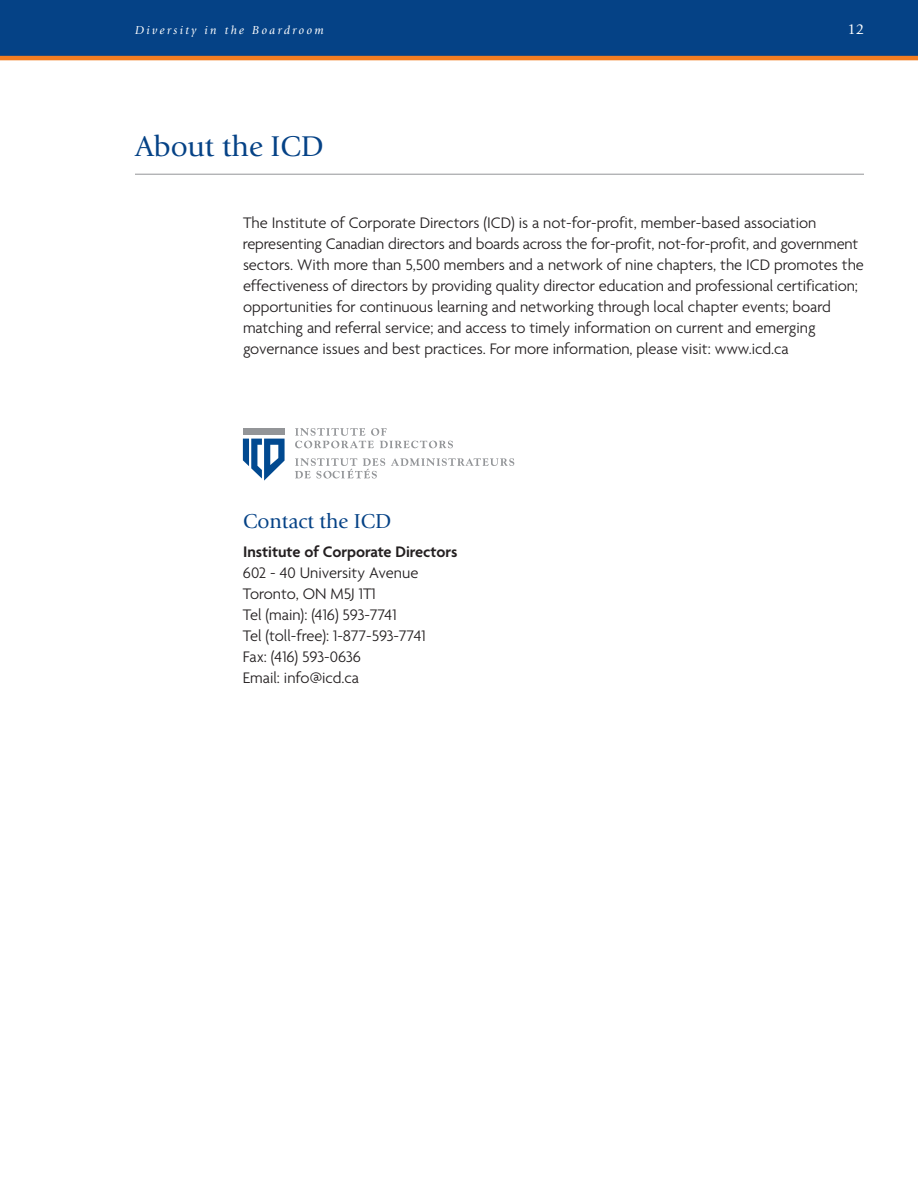
<style>
.page{position:relative;width:918px;height:1188px;background:#fff}
.page>*{position:absolute;margin:0;border:0;box-sizing:border-box;transform-origin:0 0}
.t1{font:29.7px "Giovanni";color:#054286}
.t2{font:21px "Giovanni";color:#054286}
.t3{font:300 16.5px/21px "Agenda";color:#231f20}
.t4{font:600 16.5px "Agenda";color:#231f20}
.t5{font:15px "Giovanni";color:#fff}
.t6{font:italic 12px "Giovanni";letter-spacing:.2em;color:#fff}
</style>
<div class="page">
<div style="left:0;top:0;width:918px;height:56px;background:#054286"></div>
<hr style="left:135px;top:174px;width:729px;height:1px;background:#939598">
<hr style="left:0;top:56px;width:918px;height:4px;background:#f47d21">
<div style="left:243px;top:428px;width:42px;height:6px;background:#939598"></div>
<svg style="left:243px;top:439px;width:42px;height:42px"></svg>
<svg style="left:295px;top:428px;width:158px;height:20px"></svg>
<svg style="left:391px;top:458px;width:123px;height:8px"></svg>
<svg style="left:295px;top:458px;width:90px;height:20px"></svg>
<p class="t6" style="left:135px;top:25px;width:190px">Diversity in the Boardroom</p>
<h1 class="t1" style="left:135px;top:135px;width:190px">About the ICD</h1>
<p class="t5" style="left:847px;top:23px;width:18px">12</p>
<p class="t3" style="left:243px;top:212px;width:623px">The Institute of Corporate Directors (ICD) is a not-for-profit, member-based association representing Canadian directors and boards across the for-profit, not-for-profit, and government sectors. With more than 5,500 members and a network of nine chapters, the ICD promotes the effectiveness of directors by providing quality director education and professional certification; opportunities for continuous learning and networking through local chapter events; board matching and referral service; and access to timely information on current and emerging governance issues and best practices. For more information, please visit: www.icd.ca</p>
<p class="t2" style="left:243px;top:513px;width:150px">Contact the ICD</p>
<p class="t4" style="left:243px;top:542px;width:216px">Institute of Corporate Directors</p>
<p class="t3" style="left:243px;top:562px;width:184px">602 - 40 University Avenue<br>Toronto, ON M5J 1T1<br>Tel (main): (416) 593-7741<br>Tel (toll-free): 1-877-593-7741<br>Fax: (416) 593-0636<br>Email: info@icd.ca</p>
</div>
